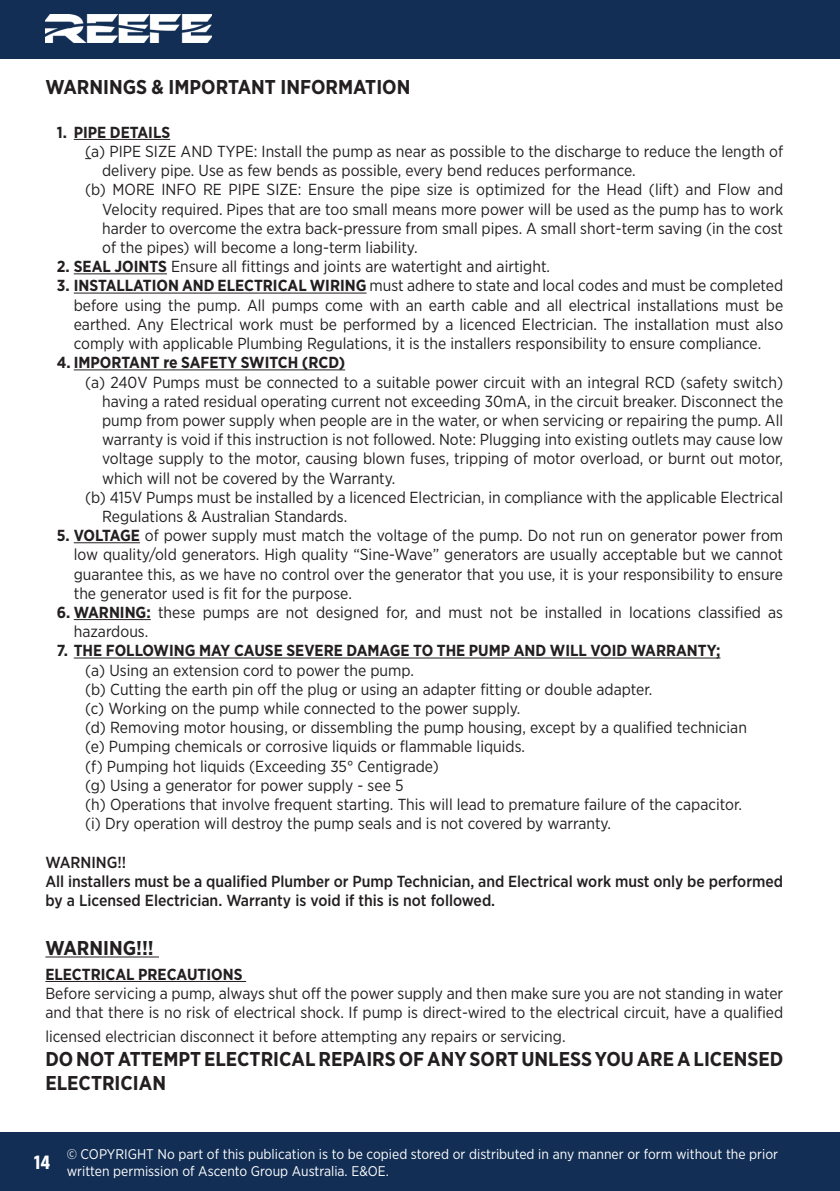
<style>
.page{position:relative;width:840px;height:1191px;background:#fff}
.page>*{position:absolute;margin:0;border:0;box-sizing:border-box;transform-origin:0 0}
.Body{font:700 20px/24px "Gotham Narrow";color:#231f20}
.t1{font:700 20px "Config Condensed";color:#fff}
.Body-2{font:16px/19.2px "Gotham Narrow";color:#231f20}
.Body-3{font:500 16px/19.2px "Gotham Narrow";color:#231f20}
.Body-4{font:700 16px "Gotham Narrow";color:#231f20}
.t2{font:14px/16.8px "Gotham Narrow";color:#fff}
.s1{font-weight:700}
</style>
<div class="page">
<div style="left:0;top:0;width:839px;height:59px;background:#122e54"></div>
<img style="left:45px;top:14px;width:166px;height:29px">
<div style="left:0;top:1132px;width:839px;height:59px;background:#122e54"></div>
<hr style="left:74px;top:139px;width:96px;height:1px;background:#231f20">
<hr style="left:74px;top:273px;width:93px;height:1px;background:#231f20">
<hr style="left:74px;top:293px;width:292px;height:1px;background:#231f20">
<hr style="left:74px;top:369px;width:271px;height:1px;background:#231f20">
<hr style="left:74px;top:542px;width:66px;height:1px;background:#231f20">
<hr style="left:74px;top:619px;width:77px;height:1px;background:#231f20">
<hr style="left:74px;top:657px;width:646px;height:1px;background:#231f20">
<hr style="left:45px;top:956px;width:114px;height:1px;background:#231f20">
<hr style="left:45px;top:981px;width:201px;height:1px;background:#231f20">
<p class="Body" style="left:45px;top:75px;width:366px">WARNINGS &amp; IMPORTANT INFORMATION</p>
<p class="Body-4" style="left:57px;top:122px;width:115px">1. PIPE DETAILS</p>
<p class="Body-2" style="left:102px;top:141px;width:682px;text-indent:-17px">(a) PIPE SIZE AND TYPE: Install the pump as near as possible to the discharge to reduce the length of delivery pipe. Use as few bends as possible, every bend reduces performance.</p>
<p class="Body-2" style="left:102px;top:180px;width:682px;text-align:justify;text-indent:-17px">(b) MORE INFO RE PIPE SIZE: Ensure the pipe size is optimized for the Head (lift) and Flow and Velocity required. Pipes that are too small means more power will be used as the pump has to work harder to overcome the extra back-pressure from small pipes. A small short-term saving (in the cost of the pipes) will become a long-term liability.</p>
<p class="Body-2" style="left:57px;top:257px;width:494px"><span class="s1">2. SEAL JOINTS</span> Ensure all fittings and joints are watertight and airtight.</p>
<p class="Body-2" style="left:74px;top:276px;width:710px;text-align:justify;text-indent:-17px"><span class="s1">3. INSTALLATION AND ELECTRICAL WIRING</span> must adhere to state and local codes and must be completed before using the pump. All pumps come with an earth cable and all electrical installations must be earthed. Any Electrical work must be performed by a licenced Electrician. The installation must also comply with applicable Plumbing Regulations, it is the installers responsibility to ensure compliance.</p>
<p class="Body-4" style="left:57px;top:352px;width:290px">4. IMPORTANT re SAFETY SWITCH (RCD)</p>
<p class="Body-2" style="left:102px;top:372px;width:682px;text-align:justify;text-indent:-17px">(a) 240V Pumps must be connected to a suitable power circuit with an integral RCD (safety switch) having a rated residual operating current not exceeding 30mA, in the circuit breaker. Disconnect the pump from power supply when people are in the water, or when servicing or repairing the pump. All warranty is void if this instruction is not followed. Note: Plugging into existing outlets may cause low voltage supply to the motor, causing blown fuses, tripping of motor overload, or burnt out motor, which will not be covered by the Warranty.</p>
<p class="Body-2" style="left:102px;top:487px;width:682px;text-indent:-17px">(b) 415V Pumps must be installed by a licenced Electrician, in compliance with the applicable Electrical<br>Regulations &amp; Australian Standards.</p>
<p class="Body-2" style="left:74px;top:525px;width:710px;text-align:justify;text-indent:-17px"><span class="s1">5. VOLTAGE</span> of power supply must match the voltage of the pump. Do not run on generator power from low quality/old generators. High quality “Sine-Wave” generators are usually acceptable but we cannot guarantee this, as we have no control over the generator that you use, it is your responsibility to ensure the generator used is fit for the purpose.</p>
<p class="Body-2" style="left:74px;top:602px;width:710px;text-indent:-17px"><span class="s1">6. WARNING:</span> these pumps are not designed for, and must not be installed in locations classified as hazardous.</p>
<p class="Body-4" style="left:57px;top:640px;width:664px">7. THE FOLLOWING MAY CAUSE SEVERE DAMAGE TO THE PUMP AND WILL VOID WARRANTY;</p>
<p class="Body-2" style="left:85px;top:660px;width:330px">(a) Using an extension cord to power the pump.</p>
<p class="Body-2" style="left:85px;top:679px;width:568px">(b) Cutting the earth pin off the plug or using an adapter fitting or double adapter.</p>
<p class="Body-2" style="left:85px;top:698px;width:436px">(c) Working on the pump while connected to the power supply.</p>
<p class="Body-2" style="left:85px;top:717px;width:663px">(d) Removing motor housing, or dissembling the pump housing, except by a qualified technician</p>
<p class="Body-2" style="left:85px;top:737px;width:441px">(e) Pumping chemicals or corrosive liquids or flammable liquids.</p>
<p class="Body-2" style="left:85px;top:756px;width:355px">(f) Pumping hot liquids (Exceeding 35° Centigrade)</p>
<p class="Body-2" style="left:85px;top:775px;width:319px">(g) Using a generator for power supply - see 5</p>
<p class="Body-2" style="left:85px;top:794px;width:658px">(h) Operations that involve frequent starting. This will lead to premature failure of the capacitor.</p>
<p class="Body-2" style="left:85px;top:813px;width:527px">(i) Dry operation will destroy the pump seals and is not covered by warranty.</p>
<p class="Body-3" style="left:45px;top:852px;width:82px">WARNING!!</p>
<p class="Body-3" style="left:45px;top:871px;width:738px">All installers must be a qualified Plumber or Pump Technician, and Electrical work must only be performed by a Licensed Electrician. Warranty is void if this is not followed.</p>
<p class="Body" style="left:45px;top:935px;width:110px">WARNING!!!</p>
<p class="Body-4" style="left:45px;top:964px;width:198px">ELECTRICAL PRECAUTIONS</p>
<p class="Body-2" style="left:45px;top:983px;width:739px">Before servicing a pump, always shut off the power supply and then make sure you are not standing in water and that there is no risk of electrical shock. If pump is direct-wired to the electrical circuit, have a qualified</p>
<p class="Body-2" style="left:45px;top:1026px;width:521px">licensed electrician disconnect it before attempting any repairs or servicing.</p>
<p class="Body" style="left:45px;top:1047px;width:739px">DO NOT ATTEMPT ELECTRICAL REPAIRS OF ANY SORT UNLESS YOU ARE A LICENSED<br>ELECTRICIAN</p>
<p class="t1" style="left:34px;top:1150px;width:18px">14</p>
<p class="t2" style="left:67px;top:1145px;width:712px">© COPYRIGHT No part of this publication is to be copied stored or distributed in any manner or form without the prior written permission of Ascento Group Australia. E&amp;OE.</p>
</div>
